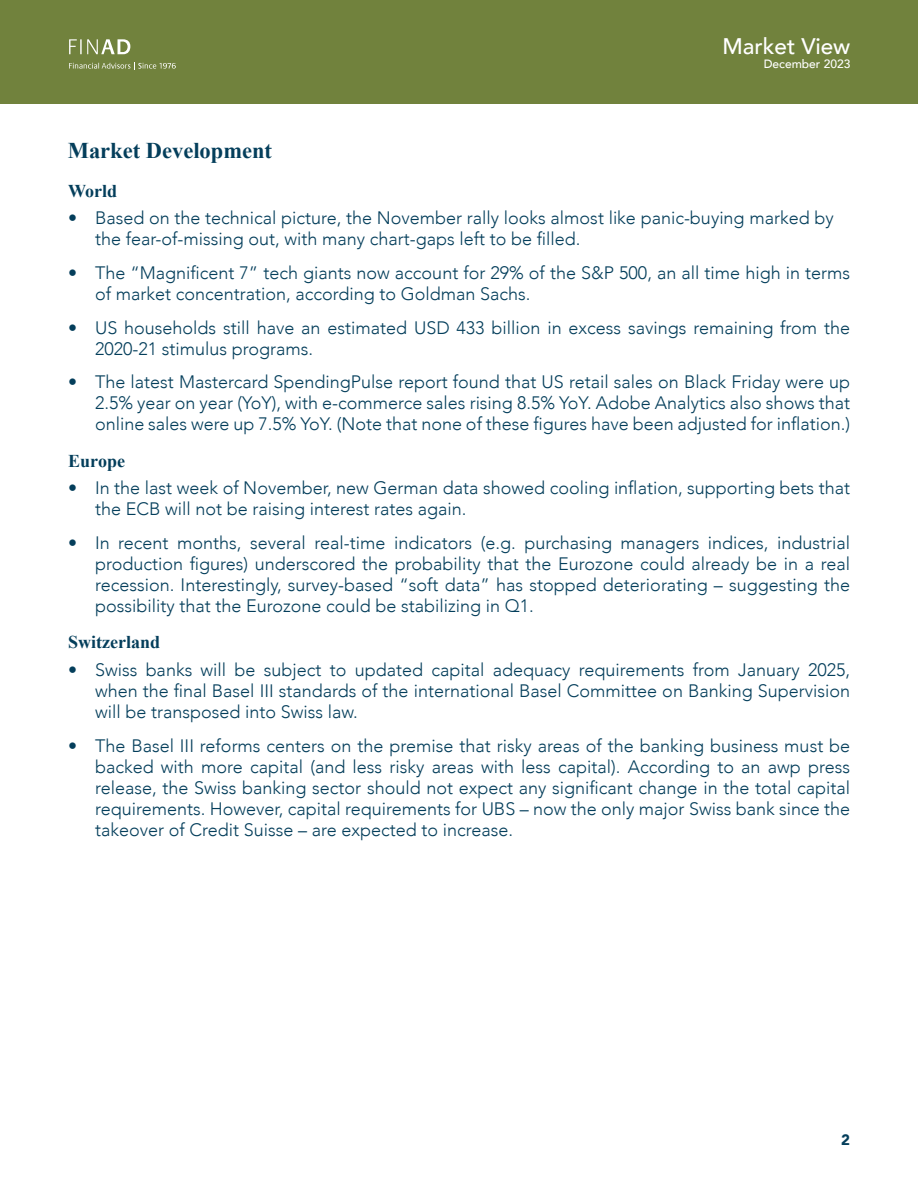
<style>
.page{position:relative;width:918px;height:1188px;background:#fff}
.page>*{position:absolute;margin:0;border:0;box-sizing:border-box;transform-origin:0 0}
.t1{font:700 22.5px "Times New Roman";color:#043e5b}
.t2{font:500 22.5px "Avenir";color:#fff}
.t3{font:300 18px/21px "Avenir";color:#043e5b}
.t4{font:700 18px "Times New Roman";color:#043e5b}
.t5{font:900 15px "Avenir";color:#043e5b}
.t6{font:500 12px "Avenir";color:#fff}
</style>
<div class="page">
<div style="left:0;top:0;width:918px;height:103px;background:#71823d"></div>
<svg style="left:69px;top:39px;width:61px;height:15px"></svg>
<svg style="left:69px;top:62px;width:107px;height:7px"></svg>
<p class="t2" style="left:722px;top:27px;width:129px">Market View</p>
<p class="t6" style="left:764px;top:54px;width:88px">December 2023</p>
<p class="t1" style="left:68px;top:135px;width:206px">Market Development</p>
<p class="t4" style="left:68px;top:178px;width:51px">World</p>
<p class="t3" style="left:95px;top:207px;width:740px;text-indent:-27px">• Based on the technical picture, the November rally looks almost like panic-buying marked by the fear-of-missing out, with many chart-gaps left to be filled.</p>
<p class="t3" style="left:95px;top:262px;width:757px;text-indent:-27px">• The “Magnificent 7” tech giants now account for 29% of the S&amp;P 500, an all time high in terms of market concentration, according to Goldman Sachs.</p>
<p class="t3" style="left:95px;top:317px;width:757px;text-indent:-27px">• US households still have an estimated USD 433 billion in excess savings remaining from the<br>2020-21 stimulus programs.</p>
<p class="t3" style="left:95px;top:372px;width:757px;text-align:justify;text-indent:-27px">• The latest Mastercard SpendingPulse report found that US retail sales on Black Friday were up 2.5% year on year (YoY), with e-commerce sales rising 8.5% YoY. Adobe Analytics also shows that online sales were up 7.5% YoY. (Note that none of these figures have been adjusted for inflation.)</p>
<p class="t4" style="left:68px;top:448px;width:59px">Europe</p>
<p class="t3" style="left:95px;top:478px;width:757px;text-indent:-27px">• In the last week of November, new German data showed cooling inflation, supporting bets that the ECB will not be raising interest rates again.</p>
<p class="t3" style="left:95px;top:532px;width:757px;text-align:justify;text-indent:-27px">• In recent months, several real-time indicators (e.g. purchasing managers indices, industrial production figures) underscored the probability that the Eurozone could already be in a real recession. Interestingly, survey-based “soft data” has stopped deteriorating – suggesting the possibility that the Eurozone could be stabilizing in Q1.</p>
<p class="t4" style="left:68px;top:630px;width:93px">Switzerland</p>
<p class="t3" style="left:95px;top:659px;width:757px;text-align:justify;text-indent:-27px">• Swiss banks will be subject to updated capital adequacy requirements from January 2025, when the final Basel III standards of the international Basel Committee on Banking Supervision will be transposed into Swiss law.</p>
<p class="t3" style="left:95px;top:735px;width:757px;text-align:justify;text-indent:-27px">• The Basel III reforms centers on the premise that risky areas of the banking business must be backed with more capital (and less risky areas with less capital). According to an awp press release, the Swiss banking sector should not expect any significant change in the total capital requirements. However, capital requirements for UBS – now the only major Swiss bank since the takeover of Credit Suisse – are expected to increase.</p>
<p class="t5" style="left:841px;top:1127px;width:10px">2</p>
</div>
